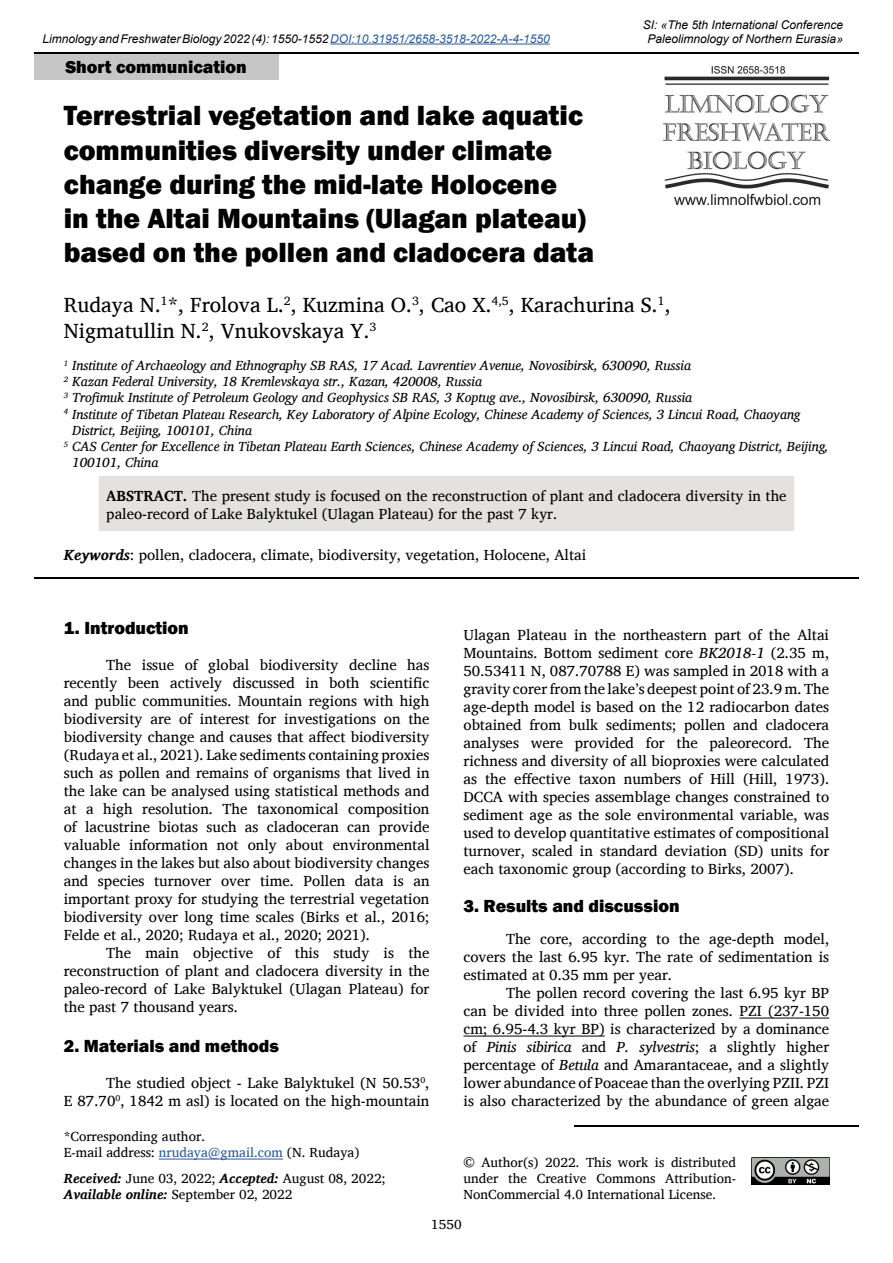
<style>
.page{position:relative;width:893px;height:1263px;background:#fff}
.page>*{position:absolute;margin:0;border:0;box-sizing:border-box;transform-origin:0 0}
.t1{font:800 28.5px/34.2px "Franklin Gothic";color:#000}
.t2{font:21px/25.2px "Charis SIL";color:#000}
.t3{font:800 18px "Franklin Gothic";color:#000}
.t4{font:15px/18px "Charis SIL";color:#000;text-align:justify}
.t5{font:italic 13.5px "Charis SIL";color:#000}
.t6{font:13.5px/16.2px "Charis SIL";color:#000}
.t7{font:italic 12px/14.4px "Arial";color:#000;text-align:center}
.s1{color:#275b9b}
.s2{font-weight:700}
.s3{font-weight:700;font-style:italic}
.s4{font-style:italic}
</style>
<div class="page">
<hr style="left:34px;top:52px;width:825px;height:2px;background:#000">
<hr style="left:330px;top:44px;width:220px;height:1px;background:#275b9b">
<img style="left:663px;top:67px;width:166px;height:138px">
<div style="left:34px;top:54px;width:244px;height:26px;background:#c6c6c6"></div>
<img style="left:751px;top:1157px;width:78px;height:27px">
<hr style="left:574px;top:1125px;width:285px;height:1px;background:#000">
<hr style="left:739px;top:1017px;width:90px;height:1px;background:#000">
<hr style="left:463px;top:1035px;width:142px;height:1px;background:#000">
<div style="left:99px;top:476px;width:695px;height:55px;background:#e3e2e1"></div>
<hr style="left:34px;top:577px;width:825px;height:2px;background:#000">
<hr style="left:159px;top:1159px;width:124px;height:1px;background:#275b9b">
<p class="t7" style="left:43px;top:32px;width:509px">Limnology and Freshwater Biology 2022 (4): 1550-1552 <span class="s1">DOI:10.31951/2658-3518-2022-A-4-1550</span></p>
<p class="t3" style="left:65px;top:55px;width:183px">Short communication</p>
<h1 class="t1" style="left:64px;top:99px;width:532px">Terrestrial vegetation and lake aquatic communities diversity under climate change during the mid-late Holocene<br>in the Altai Mountains (Ulagan plateau) based on the pollen and cladocera data</h1>
<p class="t7" style="left:643px;top:17px;width:202px">SI: «The 5th International Conference<br>Paleolimnology of Northern Eurasia»</p>
<h2 class="t2" style="left:64px;top:293px;width:608px">Rudaya N.<sup>1</sup>*, Frolova L.<sup>2</sup>, Kuzmina O.<sup>3</sup>, Cao X.<sup>4,5</sup>, Karachurina S.<sup>1</sup>,<br>Nigmatullin N.<sup>2</sup>, Vnukovskaya Y.<sup>3</sup></h2>
<p class="t5" style="left:64px;top:357px;width:629px"><sup>1</sup> Institute of Archaeology and Ethnography SB RAS, 17 Acad. Lavrentiev Avenue, Novosibirsk, 630090, Russia</p>
<p class="t5" style="left:64px;top:374px;width:420px"><sup>2</sup> Kazan Federal University, 18 Kremlevskaya str., Kazan, 420008, Russia</p>
<p class="t5" style="left:64px;top:390px;width:630px"><sup>3</sup> Trofimuk Institute of Petroleum Geology and Geophysics SB RAS, 3 Koptug ave., Novosibirsk, 630090, Russia</p>
<p class="t5" style="left:64px;top:406px;width:738px"><sup>4</sup> Institute of Tibetan Plateau Research, Key Laboratory of Alpine Ecology, Chinese Academy of Sciences, 3 Lincui Road, Chaoyang</p>
<p class="t5" style="left:72px;top:422px;width:181px">District, Beijing, 100101, China</p>
<p class="t5" style="left:64px;top:438px;width:766px"><sup>5</sup> CAS Center for Excellence in Tibetan Plateau Earth Sciences, Chinese Academy of Sciences, 3 Lincui Road, Chaoyang District, Beijing,</p>
<p class="t5" style="left:72px;top:455px;width:88px">100101, China</p>
<p class="t4" style="left:106px;top:487px;width:682px"><span class="s2">ABSTRACT.</span> The present study is focused on the reconstruction of plant and cladocera diversity in the paleo-record of Lake Balyktukel (Ulagan Plateau) for the past 7 kyr.</p>
<p class="t4" style="left:64px;top:545px;width:524px"><span class="s3">Keywords</span>: pollen, cladocera, climate, biodiversity, vegetation, Holocene, Altai</p>
<p class="t3" style="left:64px;top:617px;width:127px">1. Introduction</p>
<p class="t4" style="left:64px;top:656px;width:367px;text-indent:43px">The issue of global biodiversity decline has recently been actively discussed in both scientific and public communities. Mountain regions with high biodiversity are of interest for investigations on the biodiversity change and causes that affect biodiversity (Rudaya et al., 2021). Lake sediments containing proxies such as pollen and remains of organisms that lived in the lake can be analysed using statistical methods and at a high resolution. The taxonomical composition of lacustrine biotas such as cladoceran can provide valuable information not only about environmental changes in the lakes but also about biodiversity changes and species turnover over time. Pollen data is an important proxy for studying the terrestrial vegetation biodiversity over long time scales (Birks et al., 2016; Felde et al., 2020; Rudaya et al., 2020; 2021).</p>
<p class="t4" style="left:64px;top:944px;width:367px;text-indent:43px">The main objective of this study is the reconstruction of plant and cladocera diversity in the paleo-record of Lake Balyktukel (Ulagan Plateau) for the past 7 thousand years.</p>
<p class="t3" style="left:64px;top:1034px;width:217px">2. Materials and methods</p>
<p class="t4" style="left:64px;top:1074px;width:367px;text-align:right">The studied object - Lake Balyktukel (N 50.53<sup>0</sup>,<br>E 87.70<sup>0</sup>, 1842 m asl) is located on the high-mountain</p>
<p class="t6" style="left:64px;top:1128px;width:297px">*Corresponding author.<br>E-mail address: <span class="s1">nrudaya@gmail.com</span> (N. Rudaya)</p>
<p class="t6" style="left:64px;top:1170px;width:323px"><span class="s3">Received:</span> June 03, 2022; <span class="s3">Accepted:</span> August 08, 2022;<br><span class="s3">Available online:</span> September 02, 2022</p>
<p class="t4" style="left:463px;top:625px;width:367px">Ulagan Plateau in the northeastern part of the Altai Mountains. Bottom sediment core <span class="s4">BK2018-1</span> (2.35 m, 50.53411 N, 087.70788 E) was sampled in 2018 with a gravity corer from the lake’s deepest point of 23.9 m. The age-depth model is based on the 12 radiocarbon dates obtained from bulk sediments; pollen and cladocera analyses were provided for the paleorecord. The richness and diversity of all bioproxies were calculated as the effective taxon numbers of Hill (Hill, 1973).<br>DCCA with species assemblage changes constrained to sediment age as the sole environmental variable, was used to develop quantitative estimates of compositional turnover, scaled in standard deviation (SD) units for each taxonomic group (according to Birks, 2007).</p>
<p class="t3" style="left:463px;top:894px;width:218px">3. Results and discussion</p>
<p class="t4" style="left:463px;top:930px;width:367px;text-indent:43px">The core, according to the age-depth model, covers the last 6.95 kyr. The rate of sedimentation is estimated at 0.35 mm per year.</p>
<p class="t4" style="left:463px;top:984px;width:367px;text-indent:43px">The pollen record covering the last 6.95 kyr BP can be divided into three pollen zones. PZI (237-150 cm; 6.95-4.3 kyr BP) is characterized by a dominance of <span class="s4">Pinis sibirica</span> and <span class="s4">P. sylvestris</span>; a slightly higher percentage of <span class="s4">Betula</span> and Amarantaceae, and a slightly lower abundance of Poaceae than the overlying PZII. PZI is also characterized by the abundance of green algae</p>
<p class="t6" style="left:463px;top:1154px;width:274px;text-align:justify">© Author(s) 2022. This work is distributed under the Creative Commons Attribution-NonCommercial 4.0 International License.</p>
<p class="t6" style="left:431px;top:1216px;width:32px">1550</p>
</div>
